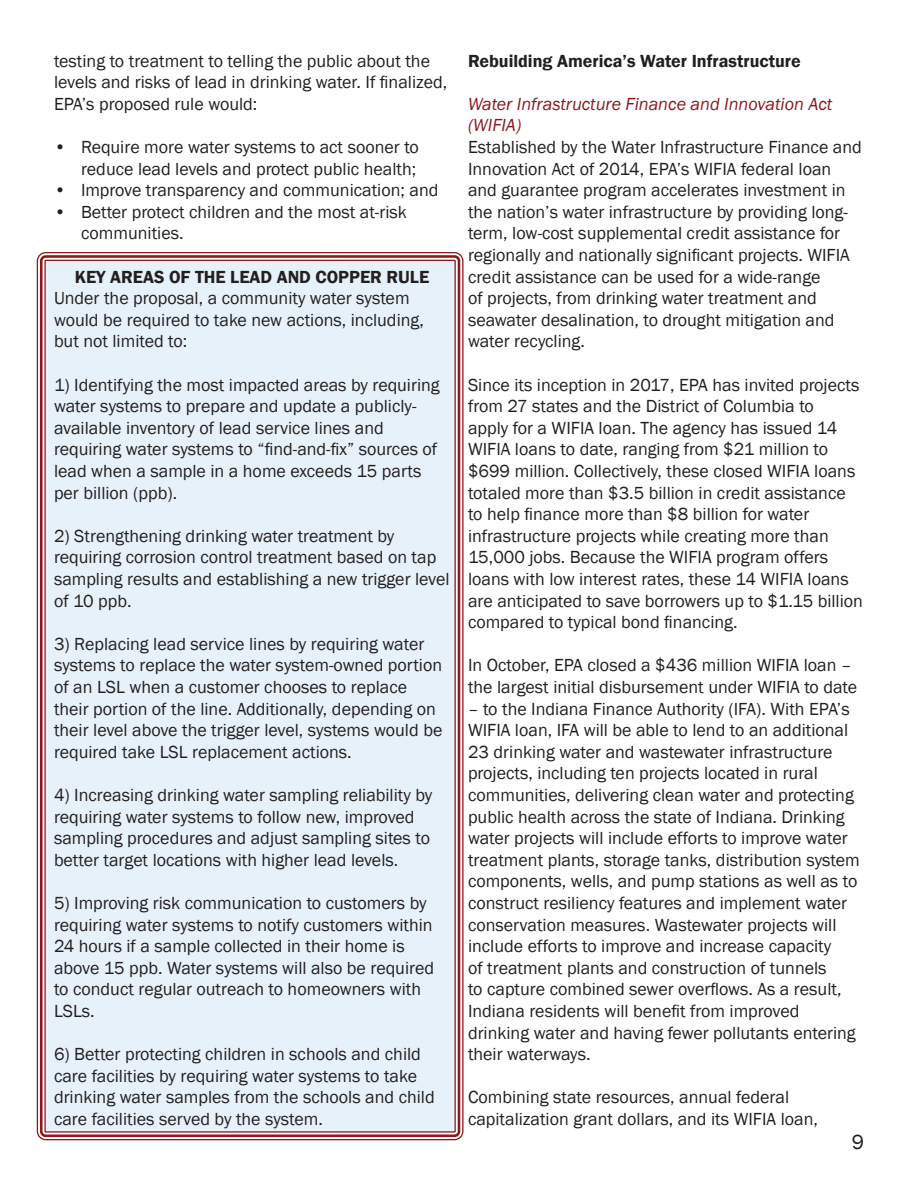
<style>
.page{position:relative;width:918px;height:1188px;background:#fff}
.page>*{position:absolute;margin:0;border:0;box-sizing:border-box;transform-origin:0 0}
.t1{font:21px "Franklin Gothic";color:#231f20}
.t2{font:18px/21.6px "Franklin Gothic";color:#231f20}
.t3{font:600 18px "Franklin Gothic";color:#231f20}
.t4{font:italic 18px/21.6px "Franklin Gothic";color:#8c181b}
</style>
<div class="page">
<div style="left:45px;top:260px;width:410px;height:872px;background:#e6f1f9"></div>
<div style="left:40px;top:255px;width:420px;height:882px;border:3px solid #8c181b;border-radius:4px"></div>
<p class="t2" style="left:54px;top:50px;width:395px">testing to treatment to telling the public about the levels and risks of lead in drinking water. If finalized,<br>EPA’s proposed rule would:</p>
<p class="t2" style="left:54px;top:137px;width:366px;text-align:right">• Require more water systems to act sooner to reduce lead levels and protect public health;</p>
<p class="t2" style="left:54px;top:180px;width:386px">• Improve transparency and communication; and</p>
<p class="t2" style="left:81px;top:201px;width:327px;text-indent:-27px">• Better protect children and the most at-risk communities.</p>
<p class="t3" style="left:75px;top:266px;width:356px">KEY AREAS OF THE LEAD AND COPPER RULE</p>
<p class="t2" style="left:54px;top:288px;width:371px">Under the proposal, a community water system would be required to take new actions, including, but not limited to:</p>
<p class="t2" style="left:54px;top:374px;width:387px">1) Identifying the most impacted areas by requiring water systems to prepare and update a publicly&shy;available inventory of lead service lines and requiring water systems to “find-and-fix” sources of lead when a sample in a home exceeds 15 parts per billion (ppb).</p>
<p class="t2" style="left:54px;top:525px;width:397px">2) Strengthening drinking water treatment by requiring corrosion control treatment based on tap sampling results and establishing a new trigger level of 10 ppb.</p>
<p class="t2" style="left:54px;top:633px;width:390px">3) Replacing lead service lines by requiring water systems to replace the water system-owned portion of an LSL when a customer chooses to replace their portion of the line. Additionally, depending on their level above the trigger level, systems would be required take LSL replacement actions.</p>
<p class="t2" style="left:54px;top:785px;width:380px">4) Increasing drinking water sampling reliability by requiring water systems to follow new, improved sampling procedures and adjust sampling sites to better target locations with higher lead levels.</p>
<p class="t2" style="left:54px;top:893px;width:382px">5) Improving risk communication to customers by requiring water systems to notify customers within 24 hours if a sample collected in their home is above 15 ppb. Water systems will also be required to conduct regular outreach to homeowners with LSLs.</p>
<p class="t2" style="left:54px;top:1044px;width:382px">6) Better protecting children in schools and child care facilities by requiring water systems to take drinking water samples from the schools and child care facilities served by the system.</p>
<p class="t3" style="left:468px;top:50px;width:334px">Rebuilding America’s Water Infrastructure</p>
<p class="t4" style="left:468px;top:93px;width:366px">Water Infrastructure Finance and Innovation Act (WIFIA)</p>
<p class="t2" style="left:468px;top:137px;width:395px">Established by the Water Infrastructure Finance and Innovation Act of 2014, EPA’s WIFIA federal loan and guarantee program accelerates investment in the nation’s water infrastructure by providing long&shy;term, low-cost supplemental credit assistance for regionally and nationally significant projects. WIFIA credit assistance can be used for a wide-range<br>of projects, from drinking water treatment and seawater desalination, to drought mitigation and water recycling.</p>
<p class="t2" style="left:468px;top:374px;width:397px">Since its inception in 2017, EPA has invited projects from 27 states and the District of Columbia to<br>apply for a WIFIA loan. The agency has issued 14<br>WIFIA loans to date, ranging from $21 million to $699 million. Collectively, these closed WIFIA loans totaled more than $3.5 billion in credit assistance to help finance more than $8 billion for water infrastructure projects while creating more than 15,000 jobs. Because the WIFIA program offers loans with low interest rates, these 14 WIFIA loans are anticipated to save borrowers up to $1.15 billion compared to typical bond financing.</p>
<p class="t2" style="left:468px;top:655px;width:391px">In October, EPA closed a $436 million WIFIA loan – the largest initial disbursement under WIFIA to date</p>
<p class="t2" style="left:468px;top:698px;width:393px">– to the Indiana Finance Authority (IFA). With EPA’s WIFIA loan, IFA will be able to lend to an additional 23 drinking water and wastewater infrastructure projects, including ten projects located in rural communities, delivering clean water and protecting public health across the state of Indiana. Drinking water projects will include efforts to improve water treatment plants, storage tanks, distribution system components, wells, and pump stations as well as to construct resiliency features and implement water conservation measures. Wastewater projects will include efforts to improve and increase capacity<br>of treatment plants and construction of tunnels<br>to capture combined sewer overflows. As a result, Indiana residents will benefit from improved drinking water and having fewer pollutants entering their waterways.</p>
<p class="t2" style="left:468px;top:1087px;width:351px">Combining state resources, annual federal capitalization grant dollars, and its WIFIA loan,</p>
<p class="t1" style="left:852px;top:1129px;width:14px">9</p>
</div>
